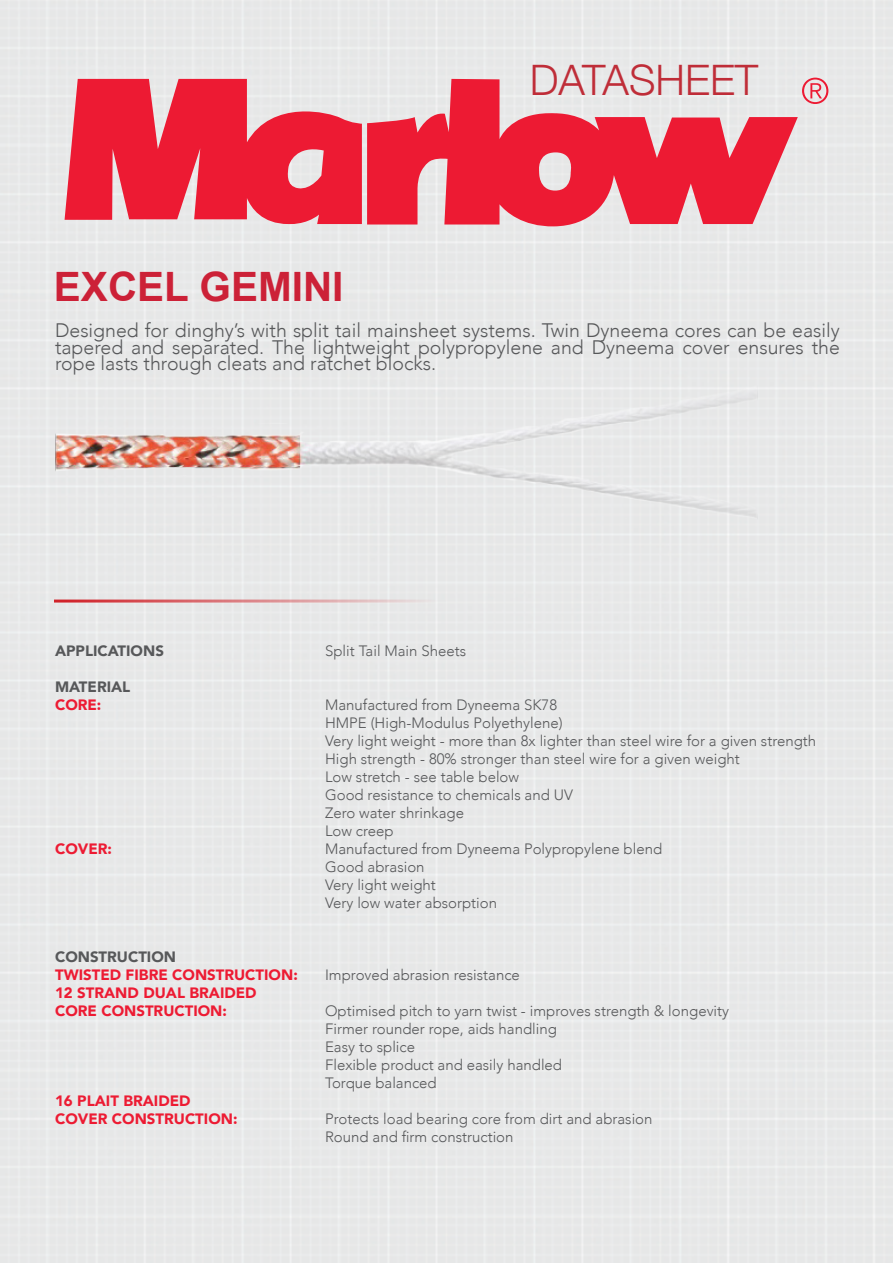
<style>
.page{position:relative;width:893px;height:1263px;background:#fff}
.page>*{position:absolute;margin:0;border:0;box-sizing:border-box;transform-origin:0 0}
.t1{font:300 42px "Helvetica Neue";color:#bf2d38}
.t2{font:700 40.5px "Arial";color:#cc2137}
.Projects_page_body_c{font:300 19.5px/16.5px "Avenir";color:#57585a;text-align:justify}
.t3{font:300 15px "Avenir";color:#57585a}
.t4{font:900 15px "Avenir";color:#ed1b33}
.t5{font:900 15px "Avenir";color:#57585a}
</style>
<div class="page">
<hr style="left:54px;top:599px;width:392px;height:3px;background:#d1232a">
<img style="left:55px;top:384px;width:721px;height:139px">
<svg style="left:65px;top:79px;width:297px;height:146px;background:#eb4a5d"></svg>
<svg style="left:367px;top:79px;width:431px;height:148px;background:#eb6878"></svg>
<svg style="left:802px;top:78px;width:26px;height:26px"></svg>
<p class="t2" style="left:54px;top:261px;width:291px">EXCEL GEMINI</p>
<p class="t1" style="left:530px;top:46px;width:230px">DATASHEET</p>
<p class="Projects_page_body_c" style="left:55px;top:322px;width:786px">Designed for dinghy’s with split tail mainsheet systems. Twin Dyneema cores can be easily tapered and separated. The lightweight polypropylene and Dyneema cover ensures the rope lasts through cleats and ratchet blocks.</p>
<p class="t5" style="left:55px;top:638px;width:110px">APPLICATIONS</p>
<p class="t3" style="left:325px;top:642px;width:143px">Split Tail Main Sheets</p>
<p class="t5" style="left:55px;top:674px;width:77px">MATERIAL</p>
<p class="t4" style="left:55px;top:692px;width:48px">CORE:</p>
<p class="t3" style="left:325px;top:696px;width:234px">Manufactured from Dyneema SK78</p>
<p class="t3" style="left:325px;top:714px;width:239px">HMPE (High-Modulus Polyethylene)</p>
<p class="t3" style="left:325px;top:732px;width:493px">Very light weight - more than 8x lighter than steel wire for a given strength</p>
<p class="t3" style="left:325px;top:750px;width:416px">High strength - 80% stronger than steel wire for a given weight</p>
<p class="t3" style="left:325px;top:768px;width:195px">Low stretch - see table below</p>
<p class="t3" style="left:325px;top:786px;width:249px">Good resistance to chemicals and UV</p>
<p class="t3" style="left:325px;top:804px;width:140px">Zero water shrinkage</p>
<p class="t3" style="left:325px;top:822px;width:70px">Low creep</p>
<p class="t4" style="left:55px;top:836px;width:58px">COVER:</p>
<p class="t3" style="left:325px;top:840px;width:339px">Manufactured from Dyneema Polypropylene blend</p>
<p class="t3" style="left:325px;top:858px;width:101px">Good abrasion</p>
<p class="t3" style="left:325px;top:876px;width:112px">Very light weight</p>
<p class="t3" style="left:325px;top:894px;width:174px">Very low water absorption</p>
<p class="t5" style="left:55px;top:944px;width:123px">CONSTRUCTION</p>
<p class="t4" style="left:55px;top:962px;width:244px">TWISTED FIBRE CONSTRUCTION:</p>
<p class="t3" style="left:325px;top:966px;width:196px">Improved abrasion resistance</p>
<p class="t4" style="left:55px;top:980px;width:203px">12 STRAND DUAL BRAIDED</p>
<p class="t4" style="left:55px;top:998px;width:173px">CORE CONSTRUCTION:</p>
<p class="t3" style="left:325px;top:1002px;width:406px">Optimised pitch to yarn twist - improves strength &amp; longevity</p>
<p class="t3" style="left:325px;top:1020px;width:233px">Firmer rounder rope, aids handling</p>
<p class="t3" style="left:325px;top:1038px;width:92px">Easy to splice</p>
<p class="t3" style="left:325px;top:1056px;width:239px">Flexible product and easily handled</p>
<p class="t3" style="left:325px;top:1074px;width:113px">Torque balanced</p>
<p class="t4" style="left:55px;top:1088px;width:137px">16 PLAIT BRAIDED</p>
<p class="t4" style="left:55px;top:1106px;width:184px">COVER CONSTRUCTION:</p>
<p class="t3" style="left:325px;top:1110px;width:329px">Protects load bearing core from dirt and abrasion</p>
<p class="t3" style="left:325px;top:1128px;width:190px">Round and firm construction</p>
</div>
